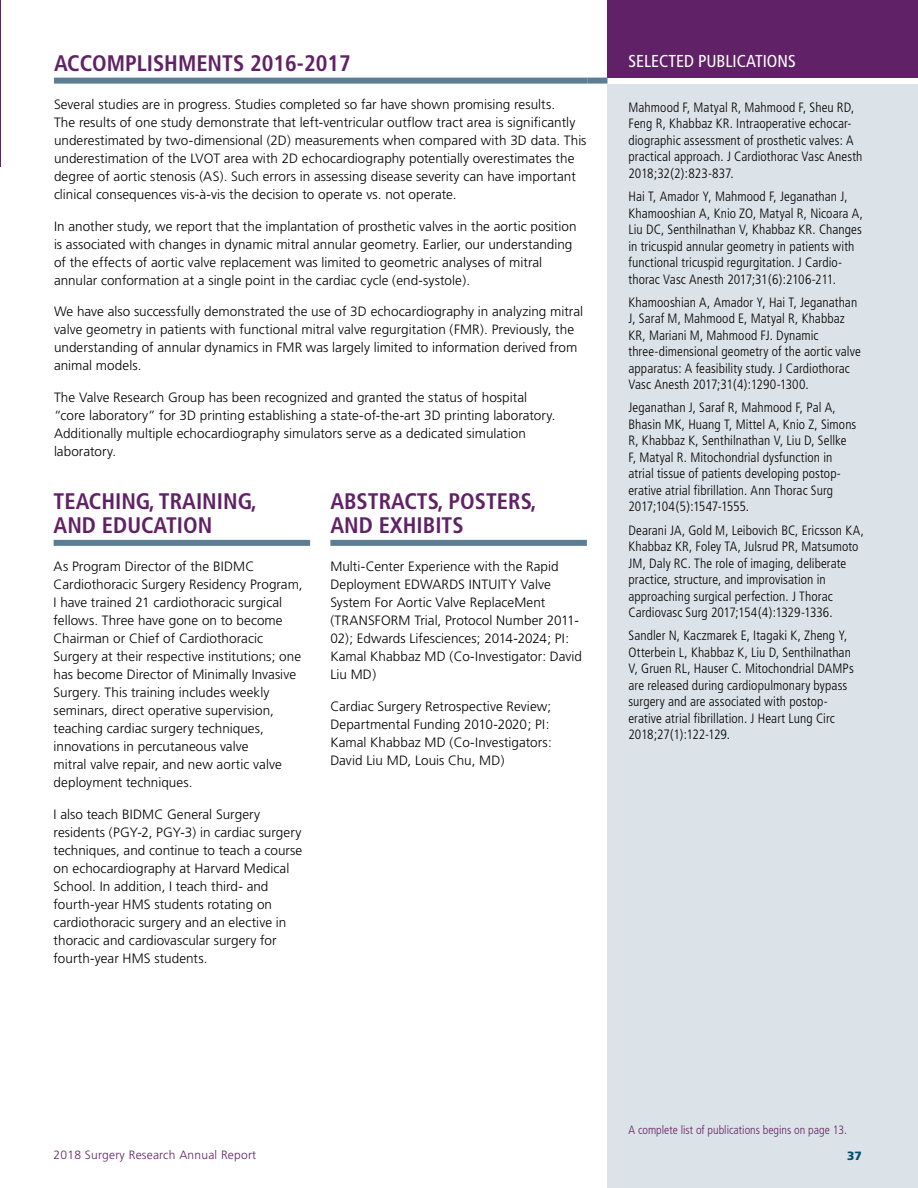
<style>
.page{position:relative;width:918px;height:1188px;background:#fff}
.page>*{position:absolute;margin:0;border:0;box-sizing:border-box;transform-origin:0 0}
.t1{font:700 condensed 22.5px/24px "Frutiger";color:#612166}
.t2{font:condensed 17.25px "Frutiger";color:#fff}
.t3{font:300 13.5px/18px "Frutiger";color:#000}
.t4{font:300 condensed 13.5px/16.5px "Frutiger";letter-spacing:.005em;color:#000}
.t5{font:300 condensed 12px "Frutiger";color:#612166}
.t6{font:300 12px "Frutiger";letter-spacing:.02em;color:#612166}
.t7{font:900 12px "Frutiger";color:#004d71}
</style>
<div class="page">
<div style="left:608px;top:84px;width:310px;height:1104px;background:#dce3e8"></div>
<hr style="left:0;top:0;width:1px;height:166px;background:#612166">
<div style="left:608px;top:0;width:310px;height:78px;background:#612166"></div>
<div style="left:587px;top:78px;width:21px;height:6px;background:#5b7e95"></div>
<div style="left:54px;top:78px;width:533px;height:6px;background:#5b7e95"></div>
<div style="left:54px;top:540px;width:256px;height:6px;background:#5b7e95"></div>
<div style="left:330px;top:540px;width:257px;height:6px;background:#5b7e95"></div>
<h1 class="t1" style="left:54px;top:51px;width:298px">ACCOMPLISHMENTS 2016-2017</h1>
<p class="t3" style="left:54px;top:96px;width:534px">Several studies are in progress. Studies completed so far have shown promising results.<br>The results of one study demonstrate that left-ventricular outflow tract area is significantly underestimated by two-dimensional (2D) measurements when compared with 3D data. This underestimation of the LVOT area with 2D echocardiography potentially overestimates the degree of aortic stenosis (AS). Such errors in assessing disease severity can have important clinical consequences vis-à-vis the decision to operate vs. not operate.</p>
<p class="t3" style="left:54px;top:217px;width:524px">In another study, we report that the implantation of prosthetic valves in the aortic position is associated with changes in dynamic mitral annular geometry. Earlier, our understanding of the effects of aortic valve replacement was limited to geometric analyses of mitral annular conformation at a single point in the cardiac cycle (end-systole).</p>
<p class="t3" style="left:54px;top:303px;width:531px">We have also successfully demonstrated the use of 3D echocardiography in analyzing mitral valve geometry in patients with functional mitral valve regurgitation (FMR). Previously, the understanding of annular dynamics in FMR was largely limited to information derived from animal models.</p>
<p class="t3" style="left:54px;top:388px;width:503px">The Valve Research Group has been recognized and granted the status of hospital “core laboratory” for 3D printing establishing a state-of-the-art 3D printing laboratory.<br>Additionally multiple echocardiography simulators serve as a dedicated simulation laboratory.</p>
<h1 class="t1" style="left:54px;top:489px;width:205px">TEACHING, TRAINING,<br>AND EDUCATION</h1>
<p class="t3" style="left:54px;top:558px;width:251px">As Program Director of the BIDMC Cardiothoracic Surgery Residency Program, I have trained 21 cardiothoracic surgical fellows. Three have gone on to become Chairman or Chief of Cardiothoracic Surgery at their respective institutions; one has become Director of Minimally Invasive Surgery. This training includes weekly seminars, direct operative supervision, teaching cardiac surgery techniques, innovations in percutaneous valve<br>mitral valve repair, and new aortic valve deployment techniques.</p>
<p class="t3" style="left:54px;top:805px;width:250px">I also teach BIDMC General Surgery residents (PGY-2, PGY-3) in cardiac surgery techniques, and continue to teach a course on echocardiography at Harvard Medical School. In addition, I teach third- and fourth-year HMS students rotating on cardiothoracic surgery and an elective in thoracic and cardiovascular surgery for fourth-year HMS students.</p>
<h1 class="t1" style="left:330px;top:489px;width:208px">ABSTRACTS, POSTERS,<br>AND EXHIBITS</h1>
<p class="t3" style="left:330px;top:558px;width:253px">Multi-Center Experience with the Rapid Deployment EDWARDS INTUITY Valve System For Aortic Valve ReplaceMent (TRANSFORM Trial, Protocol Number 2011- 02); Edwards Lifesciences; 2014-2024; PI:<br>Kamal Khabbaz MD (Co-Investigator: David Liu MD)</p>
<p class="t3" style="left:330px;top:697px;width:223px">Cardiac Surgery Retrospective Review; Departmental Funding 2010-2020; PI:<br>Kamal Khabbaz MD (Co-Investigators:<br>David Liu MD, Louis Chu, MD)</p>
<p class="t2" style="left:629px;top:51px;width:169px">SELECTED PUBLICATIONS</p>
<p class="t4" style="left:629px;top:99px;width:236px">Mahmood F, Matyal R, Mahmood F, Sheu RD, Feng R, Khabbaz KR. Intraoperative echocar&shy;diographic assessment of prosthetic valves: A practical approach. J Cardiothorac Vasc Anesth 2018;32(2):823-837.</p>
<p class="t4" style="left:629px;top:188px;width:236px">Hai T, Amador Y, Mahmood F, Jeganathan J, Khamooshian A, Knio ZO, Matyal R, Nicoara A, Liu DC, Senthilnathan V, Khabbaz KR. Changes in tricuspid annular geometry in patients with functional tricuspid regurgitation. J Cardio&shy;thorac Vasc Anesth 2017;31(6):2106-211.</p>
<p class="t4" style="left:629px;top:294px;width:234px">Khamooshian A, Amador Y, Hai T, Jeganathan J, Saraf M, Mahmood E, Matyal R, Khabbaz KR, Mariani M, Mahmood FJ. Dynamic three-dimensional geometry of the aortic valve apparatus: A feasibility study. J Cardiothorac Vasc Anesth 2017;31(4):1290-1300.</p>
<p class="t4" style="left:629px;top:400px;width:229px">Jeganathan J, Saraf R, Mahmood F, Pal A, Bhasin MK, Huang T, Mittel A, Knio Z, Simons R, Khabbaz K, Senthilnathan V, Liu D, Sellke F, Matyal R. Mitochondrial dysfunction in atrial tissue of patients developing postop&shy;erative atrial fibrillation. Ann Thorac Surg 2017;104(5):1547-1555.</p>
<p class="t4" style="left:629px;top:522px;width:237px">Dearani JA, Gold M, Leibovich BC, Ericsson KA, Khabbaz KR, Foley TA, Julsrud PR, Matsumoto JM, Daly RC. The role of imaging, deliberate practice, structure, and improvisation in approaching surgical perfection. J Thorac Cardiovasc Surg 2017;154(4):1329-1336.</p>
<p class="t4" style="left:629px;top:628px;width:227px">Sandler N, Kaczmarek E, Itagaki K, Zheng Y, Otterbein L, Khabbaz K, Liu D, Senthilnathan V, Gruen RL, Hauser C. Mitochondrial DAMPs are released during cardiopulmonary bypass surgery and are associated with postop&shy;erative atrial fibrillation. J Heart Lung Circ 2018;27(1):122-129.</p>
<p class="t5" style="left:628px;top:1123px;width:220px">A complete list of publications begins on page 13.</p>
<p class="t6" style="left:54px;top:1148px;width:204px">2018 Surgery Research Annual Report</p>
<p class="t7" style="left:847px;top:1148px;width:16px">37</p>
</div>
